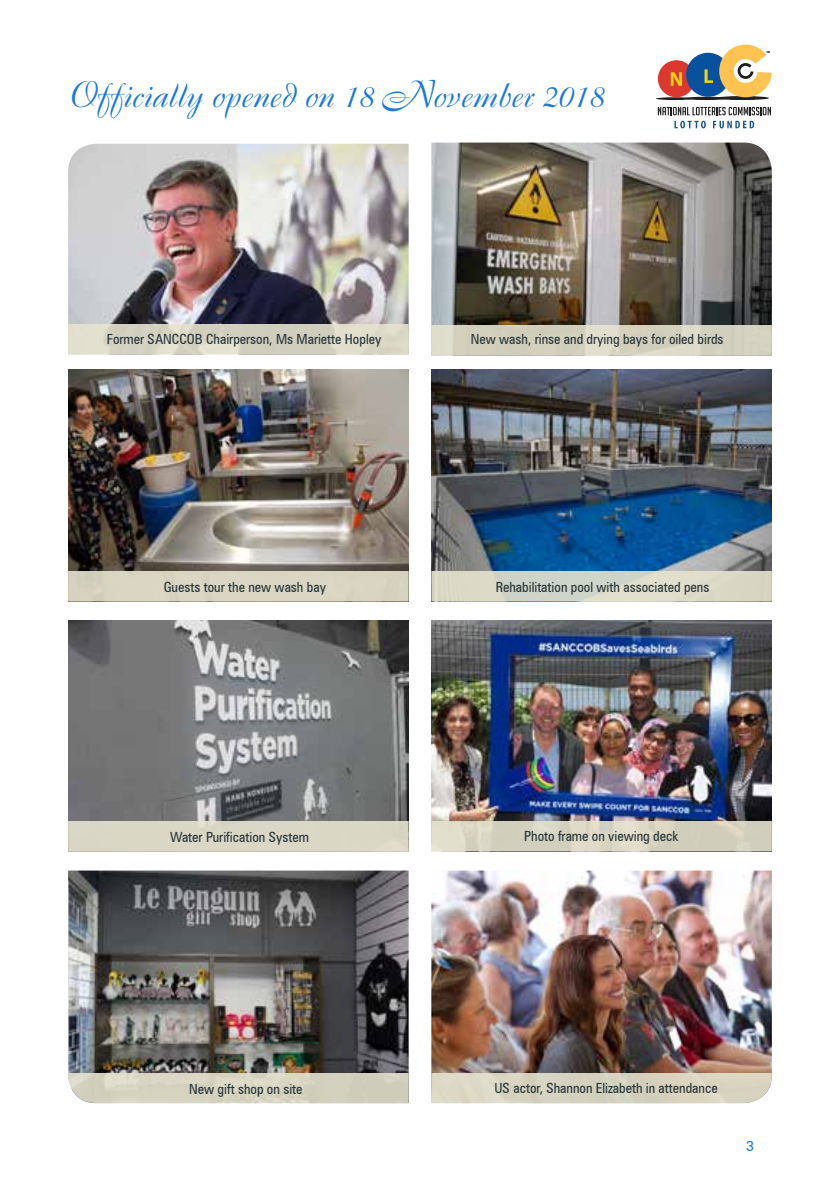
<style>
.page{position:relative;width:840px;height:1191px;background:#fff}
.page>*{position:absolute;margin:0;border:0;box-sizing:border-box;transform-origin:0 0}
.t1{font:36px "Boulevard";color:#1b79dd}
.t2{font:condensed 14px "Zurich BT";color:#273437}
.t3{font:14px "Zurich BT";color:#1b79dd}
.t4{font:700 2.8px "Myriad Pro";color:#000}
</style>
<div class="page">
<img style="left:68px;top:620px;width:340px;height:202px">
<img style="left:431px;top:870px;width:340px;height:203px">
<div style="left:431px;top:1073px;width:340px;height:30px;background:#d8d3c0"></div>
<img style="left:68px;top:870px;width:340px;height:203px">
<div style="left:68px;top:1073px;width:340px;height:30px;background:#d4d2c0"></div>
<img style="left:431px;top:620px;width:340px;height:201px">
<div style="left:431px;top:821px;width:340px;height:30px;background:linear-gradient(to right,#dcdac8,#d3cfbd)"></div>
<div style="left:68px;top:822px;width:340px;height:29px;background:#dad7c5"></div>
<img style="left:431px;top:369px;width:340px;height:202px">
<img style="left:68px;top:369px;width:340px;height:202px">
<div style="left:431px;top:571px;width:340px;height:30px;background:#d9d6c9"></div>
<div style="left:68px;top:571px;width:340px;height:30px;background:#d9d6c2"></div>
<img style="left:431px;top:143px;width:340px;height:182px">
<img style="left:68px;top:144px;width:340px;height:180px">
<div style="left:431px;top:325px;width:340px;height:30px;background:linear-gradient(to right,#d6d3c0,#d5d2c1)"></div>
<div style="left:68px;top:324px;width:340px;height:30px;background:linear-gradient(to right,#d9d6c6,#d8d4c3)"></div>
<svg style="left:674px;top:121px;width:31px;height:7px"></svg>
<svg style="left:713px;top:121px;width:40px;height:7px"></svg>
<svg style="left:657px;top:107px;width:113px;height:8px"></svg>
<hr style="left:655px;top:97px;width:37px;height:3px;background:#221f20;border-radius:50%">
<hr style="left:683px;top:97px;width:44px;height:3px;background:#221f20;border-radius:50%">
<svg style="left:715px;top:96px;width:53px;height:4px"></svg>
<div style="left:657px;top:60px;width:37px;height:37px;background:#db382f;border-radius:50%"></div>
<div style="left:685px;top:53px;width:44px;height:44px;background:#07519f;border-radius:50%"></div>
<svg style="left:670px;top:72px;width:11px;height:14px"></svg>
<svg style="left:704px;top:69px;width:8px;height:14px"></svg>
<svg style="left:718px;top:45px;width:53px;height:52px"></svg>
<h1 class="t1" style="left:68px;top:71px;width:537px">Officially opened on 18 November 2018</h1>
<p class="t4" style="left:766px;top:50px;width:6px">TM</p>
<p class="t2" style="left:107px;top:331px;width:276px">Former SANCCOB Chairperson, Ms Mariette Hopley</p>
<p class="t2" style="left:470px;top:331px;width:254px">New wash, rinse and drying bays for oiled birds</p>
<p class="t2" style="left:164px;top:579px;width:164px">Guests tour the new wash bay</p>
<p class="t2" style="left:495px;top:579px;width:215px">Rehabilitation pool with associated pens</p>
<p class="t2" style="left:170px;top:828px;width:140px">Water Purification System</p>
<p class="t2" style="left:524px;top:827px;width:156px">Photo frame on viewing deck</p>
<p class="t2" style="left:189px;top:1080px;width:115px">New gift shop on site</p>
<p class="t2" style="left:494px;top:1079px;width:224px">US actor, Shannon Elizabeth in attendance</p>
<p class="t3" style="left:745px;top:1137px;width:9px">3</p>
</div>
